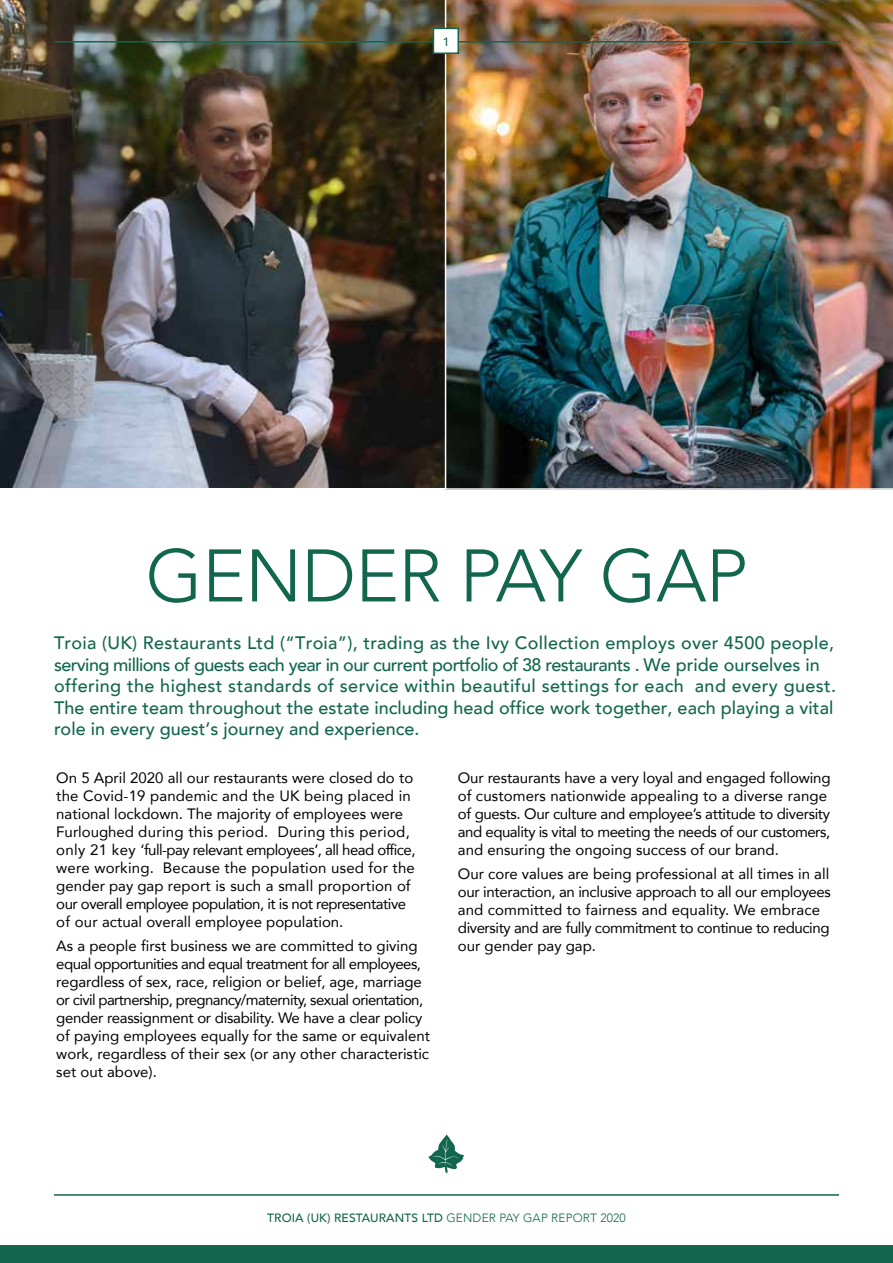
<style>
.page{position:relative;width:893px;height:1263px;background:#fff}
.page>*{position:absolute;margin:0;border:0;box-sizing:border-box;transform-origin:0 0}
.t1{font:300 73.5px "Avenir";letter-spacing:-.01em;color:#12664d}
.t2{font:500 18px/21.6px "Avenir";color:#12664d}
.t3{font:15px/18px "Avenir";color:#000}
.t4{font:15px/18px "Avenir";letter-spacing:-.02em;color:#000}
.t5{font:500 12px "Avenir";letter-spacing:.01em;color:#12664d}
.s1{font-weight:300}
</style>
<div class="page">
<svg style="left:428px;top:1134px;width:36px;height:39px"></svg>
<img style="left:0;top:0;width:445px;height:488px">
<img style="left:445px;top:0;width:448px;height:490px">
<hr style="left:54px;top:1194px;width:785px;height:2px;background:#12664d">
<hr style="left:54px;top:41px;width:785px;height:2px;background:#12664d">
<div style="left:433px;top:28px;width:26px;height:26px;background:#fff;border:2px solid #12664d"></div>
<div style="left:0;top:1246px;width:893px;height:17px;background:#12664d"></div>
<p class="t5" style="left:443px;top:31px;width:8px">1</p>
<h1 class="t1" style="left:146px;top:533px;width:604px">GENDER PAY GAP</h1>
<p class="t2" style="left:54px;top:631px;width:784px">Troia (UK) Restaurants Ltd (“Troia”), trading as the Ivy Collection employs over 4500 people, serving millions of guests each year in our current portfolio of 38 restaurants . We pride ourselves in offering the highest standards of service within beautiful settings for each and every guest.<br>The entire team throughout the estate including head office work together, each playing a vital role in every guest’s journey and experience.</p>
<p class="t3" style="left:56px;top:769px;width:361px">On 5 April 2020 all our restaurants were closed do to the Covid-19 pandemic and the UK being placed in national lockdown. The majority of employees were Furloughed during this period. During this period, only 21 key ‘full-pay relevant employees’, all head office, were working. Because the population used for the gender pay gap report is such a small proportion of our overall employee population, it is not representative of our actual overall employee population.</p>
<p class="t3" style="left:56px;top:937px;width:375px">As a people first business we are committed to giving equal opportunities and equal treatment for all employees, regardless of sex, race, religion or belief, age, marriage or civil partnership, pregnancy/maternity, sexual orientation, gender reassignment or disability. We have a clear policy of paying employees equally for the same or equivalent work, regardless of their sex (or any other characteristic set out above).</p>
<p class="t3" style="left:458px;top:769px;width:374px">Our restaurants have a very loyal and engaged following of customers nationwide appealing to a diverse range of guests. Our culture and employee’s attitude to diversity and equality is vital to meeting the needs of our customers, and ensuring the ongoing success of our brand.</p>
<p class="t4" style="left:458px;top:865px;width:375px">Our core values are being professional at all times in all our interaction, an inclusive approach to all our employees and committed to fairness and equality. We embrace diversity and are fully commitment to continue to reducing our gender pay gap.</p>
<p class="t5" style="left:267px;top:1207px;width:360px">TROIA (UK) RESTAURANTS LTD <span class="s1">GENDER PAY GAP REPORT 2020</span></p>
</div>
